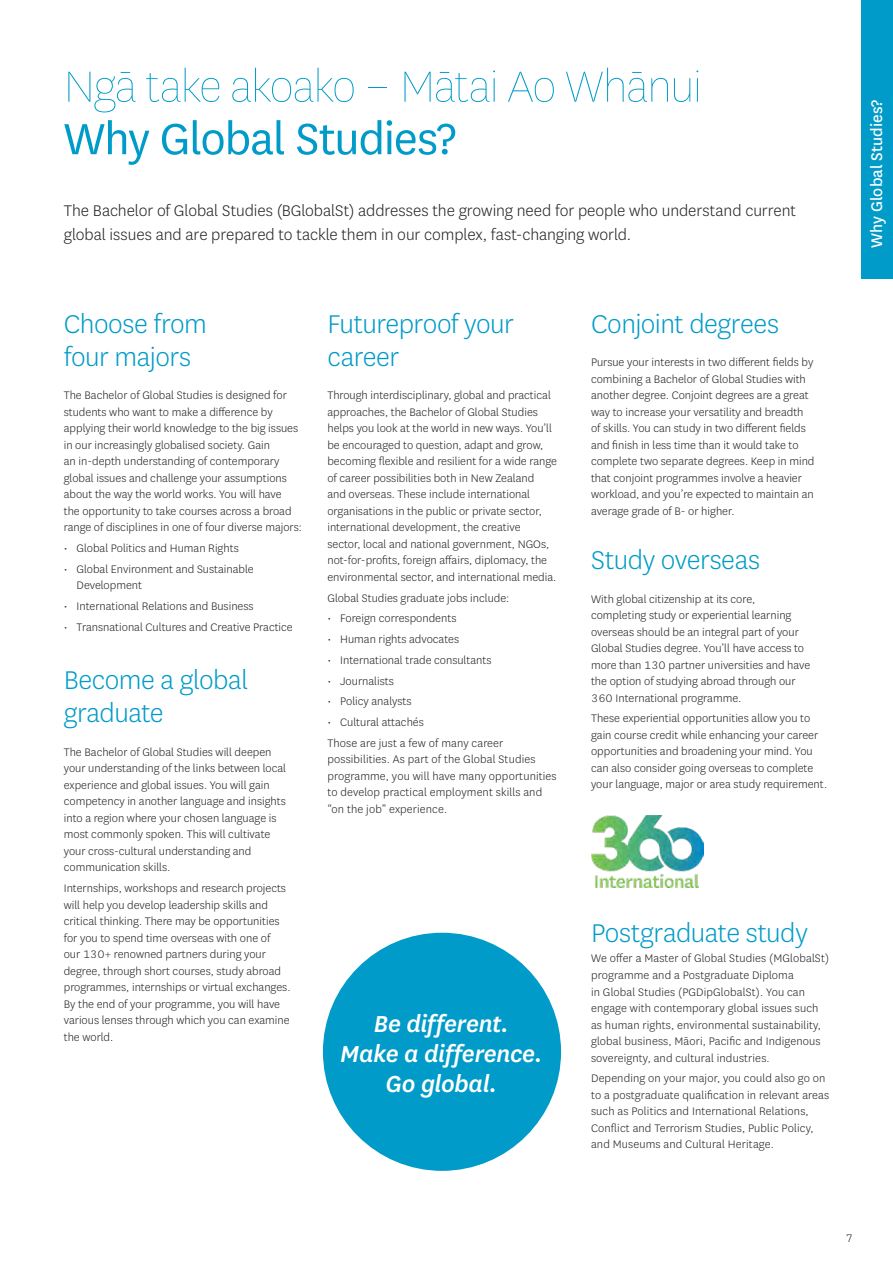
<style>
.page{position:relative;width:893px;height:1263px;background:#fff}
.page>*{position:absolute;margin:0;border:0;box-sizing:border-box;transform-origin:0 0}
._2023_Te_Reo_Heading_A{font:100 51px "National";letter-spacing:-.02em;color:#009bc8}
._2023_Eng_Heading_A{font:51px "National";letter-spacing:-.025em;color:#009bc8}
.Profile_subheading{font:300 30px/33px "National";letter-spacing:-.015em;color:#009bc8}
.Bodycopy{font:300 30px "National";letter-spacing:-.015em;color:#009bc8}
.Quickfact{font:italic 500 27px/30px "National";letter-spacing:-.015em;color:#fff;text-align:center}
.Intro{font:300 18px/24px "National";letter-spacing:-.005em;color:#231f20}
.Bodycopy-2{font:18px "National";color:#fff}
.Bodycopy-3{font:300 12.75px/16.5px "National";color:#231f20}
</style>
<div class="page">
<div style="left:861px;top:0;width:32px;height:278px;background:#009bc8"></div>
<div style="left:323px;top:933px;width:238px;height:238px;background:#009bc8;border-radius:50%"></div>
<img style="left:591px;top:815px;width:112px;height:72px">
<p class="_2023_Te_Reo_Heading_A" style="left:64px;top:56px;width:640px">Ngā take akoako – Mātai Ao Whānui</p>
<p class="_2023_Eng_Heading_A" style="left:64px;top:105px;width:394px">Why Global Studies?</p>
<p class="Intro" style="left:64px;top:198px;width:734px">The Bachelor of Global Studies (BGlobalSt) addresses the growing need for people who understand current global issues and are prepared to tackle them in our complex, fast-changing world.</p>
<p class="Profile_subheading" style="left:64px;top:306px;width:145px">Choose from four majors</p>
<p class="Bodycopy-3" style="left:64px;top:387px;width:240px">The Bachelor of Global Studies is designed for students who want to make a difference by applying their world knowledge to the big issues in our increasingly globalised society. Gain<br>an in-depth understanding of contemporary global issues and challenge your assumptions about the way the world works. You will have<br>the opportunity to take courses across a broad range of disciplines in one of four diverse majors:</p>
<p class="Bodycopy-3" style="left:64px;top:540px;width:176px">• Global Politics and Human Rights</p>
<p class="Bodycopy-3" style="left:77px;top:560px;width:179px;text-indent:-13px">• Global Environment and Sustainable<br>Development</p>
<p class="Bodycopy-3" style="left:64px;top:598px;width:191px">• International Relations and Business</p>
<p class="Bodycopy-3" style="left:64px;top:618px;width:231px">• Transnational Cultures and Creative Practice</p>
<p class="Profile_subheading" style="left:64px;top:663px;width:186px">Become a global graduate</p>
<p class="Bodycopy-3" style="left:64px;top:743px;width:224px">The Bachelor of Global Studies will deepen your understanding of the links between local experience and global issues. You will gain competency in another language and insights into a region where your chosen language is most commonly spoken. This will cultivate your cross-cultural understanding and communication skills.</p>
<p class="Bodycopy-3" style="left:64px;top:880px;width:228px">Internships, workshops and research projects will help you develop leadership skills and critical thinking. There may be opportunities for you to spend time overseas with one of<br>our 130+ renowned partners during your degree, through short courses, study abroad programmes, internships or virtual exchanges.<br>By the end of your programme, you will have various lenses through which you can examine the world.</p>
<p class="Profile_subheading" style="left:327px;top:306px;width:188px">Futureproof your career</p>
<p class="Bodycopy-3" style="left:327px;top:387px;width:231px">Through interdisciplinary, global and practical approaches, the Bachelor of Global Studies helps you look at the world in new ways. You’ll be encouraged to question, adapt and grow, becoming flexible and resilient for a wide range of career possibilities both in New Zealand<br>and overseas. These include international organisations in the public or private sector, international development, the creative<br>sector, local and national government, NGOs, not-for-profits, foreign affairs, diplomacy, the environmental sector, and international media.</p>
<p class="Bodycopy-3" style="left:327px;top:589px;width:184px">Global Studies graduate jobs include:</p>
<p class="Bodycopy-3" style="left:327px;top:610px;width:130px">• Foreign correspondents</p>
<p class="Bodycopy-3" style="left:327px;top:631px;width:133px">• Human rights advocates</p>
<p class="Bodycopy-3" style="left:327px;top:651px;width:166px">• International trade consultants</p>
<p class="Bodycopy-3" style="left:327px;top:672px;width:68px">• Journalists</p>
<p class="Bodycopy-3" style="left:327px;top:693px;width:86px">• Policy analysts</p>
<p class="Bodycopy-3" style="left:327px;top:714px;width:98px">• Cultural attachés</p>
<p class="Bodycopy-3" style="left:327px;top:734px;width:231px">Those are just a few of many career possibilities. As part of the Global Studies programme, you will have many opportunities to develop practical employment skills and “on the job” experience.</p>
<p class="Quickfact" style="left:340px;top:1007px;width:204px">Be different.<br>Make a difference.<br>Go global.</p>
<p class="Profile_subheading" style="left:591px;top:306px;width:189px">Conjoint degrees</p>
<p class="Bodycopy-3" style="left:591px;top:354px;width:225px">Pursue your interests in two different fields by combining a Bachelor of Global Studies with another degree. Conjoint degrees are a great way to increase your versatility and breadth of skills. You can study in two different fields and finish in less time than it would take to complete two separate degrees. Keep in mind that conjoint programmes involve a heavier workload, and you’re expected to maintain an average grade of B- or higher.</p>
<p class="Profile_subheading" style="left:591px;top:543px;width:171px">Study overseas</p>
<p class="Bodycopy-3" style="left:591px;top:590px;width:221px">With global citizenship at its core, completing study or experiential learning overseas should be an integral part of your Global Studies degree. You’ll have access to more than 130 partner universities and have the option of studying abroad through our 360 International programme.</p>
<p class="Bodycopy-3" style="left:591px;top:710px;width:238px">These experiential opportunities allow you to gain course credit while enhancing your career opportunities and broadening your mind. You can also consider going overseas to complete your language, major or area study requirement.</p>
<p class="Bodycopy" style="left:591px;top:914px;width:218px">Postgraduate study</p>
<p class="Bodycopy-3" style="left:591px;top:950px;width:240px">We offer a Master of Global Studies (MGlobalSt) programme and a Postgraduate Diploma<br>in Global Studies (PGDipGlobalSt). You can engage with contemporary global issues such as human rights, environmental sustainability, global business, Māori, Pacific and Indigenous sovereignty, and cultural industries.</p>
<p class="Bodycopy-3" style="left:591px;top:1070px;width:240px">Depending on your major, you could also go on to a postgraduate qualification in relevant areas such as Politics and International Relations, Conflict and Terrorism Studies, Public Policy, and Museums and Cultural Heritage.</p>
<p class="Bodycopy-2" style="left:864px;top:248px;width:150px;rotate:-90deg">Why Global Studies?</p>
<p class="Bodycopy-3" style="left:846px;top:1230px;width:9px">7</p>
</div>
